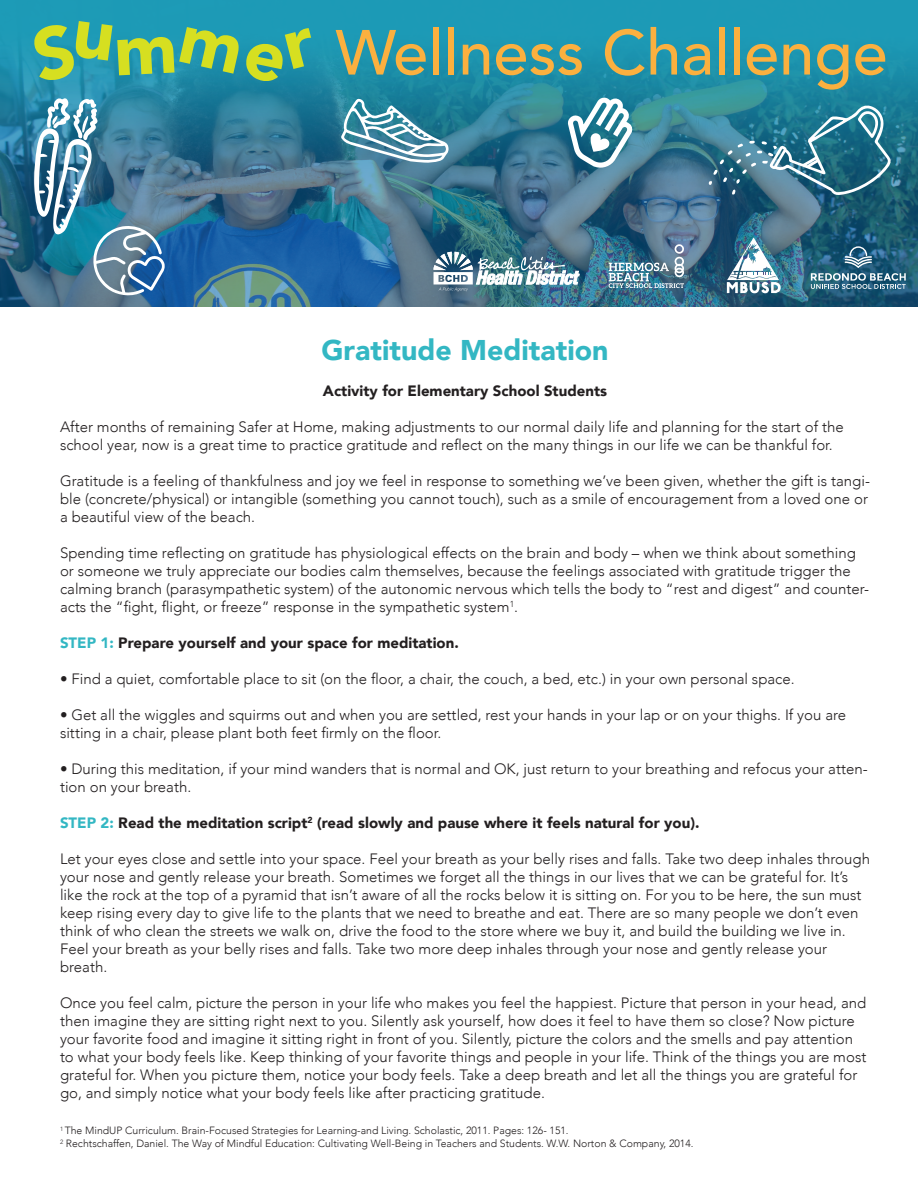
<style>
.page{position:relative;width:918px;height:1188px;background:#fff}
.page>*{position:absolute;margin:0;border:0;box-sizing:border-box;transform-origin:0 0}
.t1{font:500 63px "Avenir";color:#fbb03f}
.t2{font:900 28.5px "Avenir";color:#33b7c3}
.t3{font:300 15px/18px "Avenir";color:#231f20}
.t4{font:900 15px "Avenir";color:#231f20}
.t5{font:300 10.5px "Avenir";color:#231f20}
.s1{color:#33b7c3}
</style>
<div class="page">
<img style="left:0;top:0;width:918px;height:306px">
<img style="left:433px;top:252px;width:146px;height:39px">
<svg style="left:811px;top:246px;width:95px;height:43px;background:#41748d"></svg>
<img style="left:609px;top:244px;width:75px;height:44px">
<svg style="left:567px;top:96px;width:66px;height:73px"></svg>
<svg style="left:34px;top:98px;width:131px;height:198px;background:#538aa4"></svg>
<svg style="left:708px;top:104px;width:183px;height:91px;background:#3d7f95"></svg>
<svg style="left:341px;top:98px;width:108px;height:65px"></svg>
<img style="left:727px;top:237px;width:54px;height:56px">
<svg style="left:30px;top:21px;width:288px;height:63px;background:#1f95b1"></svg>
<p class="t1" style="left:336px;top:-2px;width:554px">Wellness Challenge</p>
<p class="t2" style="left:321px;top:326px;width:289px">Gratitude Meditation</p>
<p class="t4" style="left:323px;top:378px;width:286px">Activity for Elementary School Students</p>
<p class="t3" style="left:60px;top:418px;width:785px">After months of remaining Safer at Home, making adjustments to our normal daily life and planning for the start of the school year, now is a great time to practice gratitude and reflect on the many things in our life we can be thankful for.</p>
<p class="t3" style="left:60px;top:472px;width:812px">Gratitude is a feeling of thankfulness and joy we feel in response to something we’ve been given, whether the gift is tangi&shy;ble (concrete/physical) or intangible (something you cannot touch), such as a smile of encouragement from a loved one or a beautiful view of the beach.</p>
<p class="t3" style="left:60px;top:544px;width:811px">Spending time reflecting on gratitude has physiological effects on the brain and body – when we think about something or someone we truly appreciate our bodies calm themselves, because the feelings associated with gratitude trigger the calming branch (parasympathetic system) of the autonomic nervous which tells the body to “rest and digest” and counter&shy;acts the “fight, flight, or freeze” response in the sympathetic system<sup>1</sup>.</p>
<p class="t4" style="left:60px;top:630px;width:400px"><span class="s1">STEP 1:</span> Prepare yourself and your space for meditation.</p>
<p class="t3" style="left:60px;top:670px;width:736px">• Find a quiet, comfortable place to sit (on the floor, a chair, the couch, a bed, etc.) in your own personal space.</p>
<p class="t3" style="left:60px;top:706px;width:788px">• Get all the wiggles and squirms out and when you are settled, rest your hands in your lap or on your thighs. If you are sitting in a chair, please plant both feet firmly on the floor.</p>
<p class="t3" style="left:60px;top:760px;width:809px">• During this meditation, if your mind wanders that is normal and OK, just return to your breathing and refocus your atten&shy;tion on your breath.</p>
<p class="t4" style="left:60px;top:810px;width:641px"><span class="s1">STEP 2:</span> Read the meditation script<sup>2</sup> (read slowly and pause where it feels natural for you).</p>
<p class="t3" style="left:60px;top:850px;width:812px">Let your eyes close and settle into your space. Feel your breath as your belly rises and falls. Take two deep inhales through your nose and gently release your breath. Sometimes we forget all the things in our lives that we can be grateful for. It’s like the rock at the top of a pyramid that isn’t aware of all the rocks below it is sitting on. For you to be here, the sun must keep rising every day to give life to the plants that we need to breathe and eat. There are so many people we don’t even think of who clean the streets we walk on, drive the food to the store where we buy it, and build the building we live in.<br>Feel your breath as your belly rises and falls. Take two more deep inhales through your nose and gently release your breath.</p>
<p class="t3" style="left:60px;top:994px;width:808px">Once you feel calm, picture the person in your life who makes you feel the happiest. Picture that person in your head, and then imagine they are sitting right next to you. Silently ask yourself, how does it feel to have them so close? Now picture your favorite food and imagine it sitting right in front of you. Silently, picture the colors and the smells and pay attention to what your body feels like. Keep thinking of your favorite things and people in your life. Think of the things you are most grateful for. When you picture them, notice your body feels. Take a deep breath and let all the things you are grateful for go, and simply notice what your body feels like after practicing gratitude.</p>
<p class="t5" style="left:60px;top:1125px;width:510px"><sup>1</sup> The MindUP Curriculum. Brain-Focused Strategies for Learning-and Living. Scholastic, 2011. Pages: 126- 151.</p>
<p class="t5" style="left:60px;top:1137px;width:635px"><sup>2</sup> Rechtschaffen, Daniel. The Way of Mindful Education: Cultivating Well-Being in Teachers and Students. W.W. Norton &amp; Company, 2014.</p>
</div>
